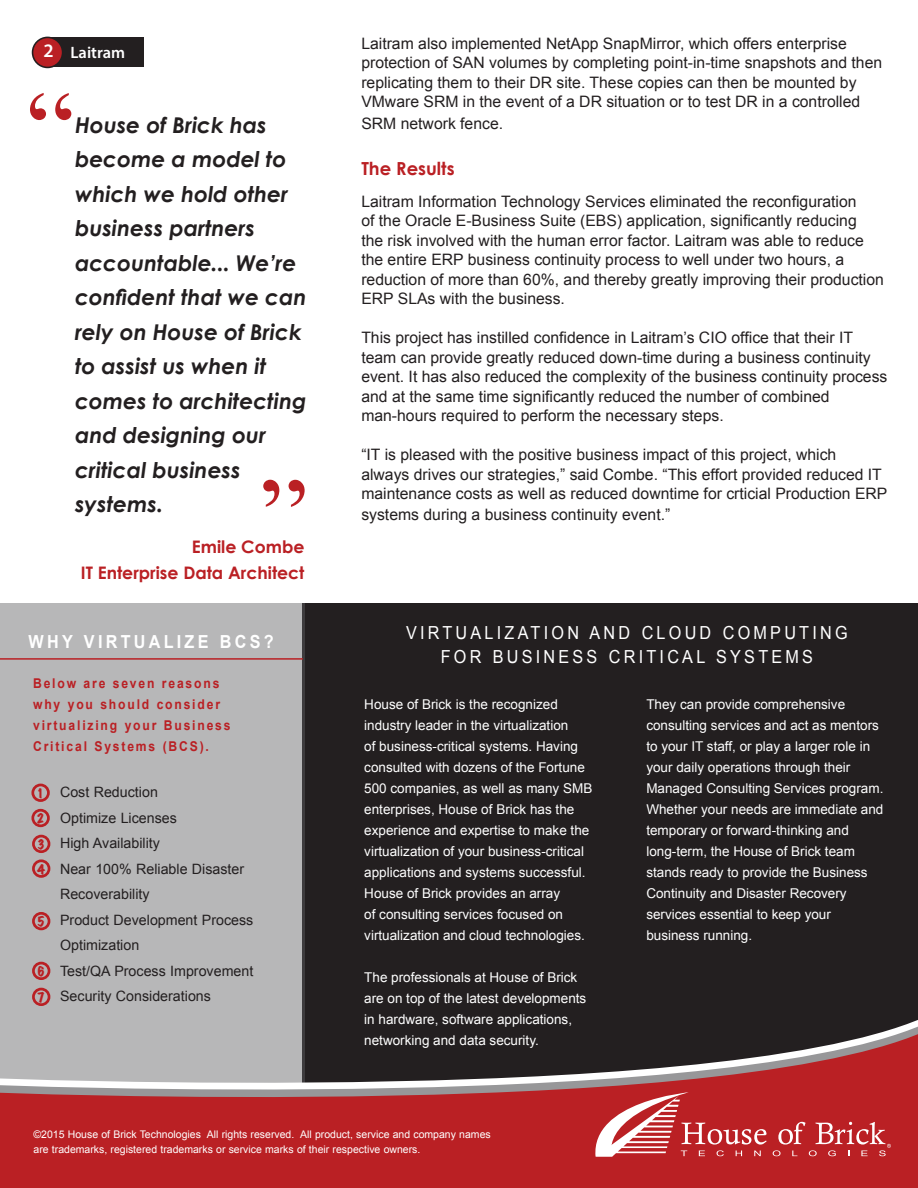
<style>
.page{position:relative;width:918px;height:1188px;background:#fff}
.page>*{position:absolute;margin:0;border:0;box-sizing:border-box;transform-origin:0 0}
.t1{font:108px "Times New Roman";color:#ba2024}
.t2{font:italic 700 21.75px/34.5px "Century Gothic";color:#231f20}
.Document_Information{font:600 19.05px "Myriad Pro";color:#fff}
.t3{font:18px "Arial";letter-spacing:.2em;color:#fff;scale:.9 1}
.t4{font:700 18px "Arial";letter-spacing:.2em;color:#fff;scale:.9 1}
.Body_2{font:700 18px "Century Gothic";color:#ba2024}
.t5{font:700 17.25px/25.5px "Century Gothic";color:#ba2024;text-align:right}
.Document_Information-2{font:600 16.5px "Myriad Pro";color:#fff}
.Body_2-2{font:15.75px/19.5px "Arial";color:#231f20}
.t6{font:14.25px/25.5px "Arial";color:#231f20}
.t7{font:13.5px/21px "Arial";color:#fff}
.t8{font:700 13.5px/21px "Arial";letter-spacing:.15em;color:#ba2024;scale:.9 1}
.t9{font:expanded 11.85px "Marker Felt";color:#ba2024}
.t10{font:10.5px/15px "Arial";color:#fff}
</style>
<div class="page">
<div style="left:302px;top:603px;width:616px;height:485px;background:#231f20"></div>
<div style="left:0;top:603px;width:304px;height:567px;background:#b7b7b8"></div>
<hr style="left:0;top:658px;width:303px;height:2px;background:#ba2024">
<svg style="left:0;top:1023px;width:918px;height:165px;fill:#ba2024"></svg>
<div style="left:50px;top:37px;width:93px;height:30px;background:#231f20"></div>
<div style="left:33px;top:37px;width:30px;height:30px;background:#ba2024;border-radius:50%"></div>
<div style="left:32px;top:37px;width:31px;height:31px;border:2px solid #231f20;border-radius:50%"></div>
<svg style="left:595px;top:1092px;width:172px;height:65px"></svg>
<svg style="left:773px;top:1122px;width:118px;height:34px;background:#c6474a"></svg>
<div style="left:31px;top:784px;width:19px;height:18px;border:3px solid #ba2024;border-radius:50%"></div>
<div style="left:31px;top:809px;width:19px;height:18px;border:3px solid #ba2024;border-radius:50%"></div>
<div style="left:32px;top:835px;width:18px;height:18px;border:3px solid #ba2024;border-radius:50%"></div>
<div style="left:32px;top:859px;width:18px;height:19px;border:3px solid #ba2024;border-radius:50%"></div>
<div style="left:32px;top:912px;width:18px;height:18px;border:3px solid #ba2024;border-radius:50%"></div>
<div style="left:32px;top:962px;width:18px;height:18px;border:3px solid #ba2024;border-radius:50%"></div>
<div style="left:32px;top:988px;width:18px;height:18px;border:3px solid #ba2024;border-radius:50%"></div>
<p class="Document_Information" style="left:43px;top:38px;width:12px">2</p>
<p class="Document_Information-2" style="left:70px;top:42px;width:56px">Laitram</p>
<p class="t1" style="left:26px;top:57px;width:49px">“</p>
<p class="t2" style="left:75px;top:107px;width:233px">House of Brick has become a model to which we hold other business partners accountable... We’re confident that we can rely on House of Brick to assist us when it comes to architecting and designing our critical business systems.</p>
<p class="t1" style="left:308px;top:543px;width:49px;rotate:-180deg">“</p>
<p class="t5" style="left:81px;top:534px;width:225px">Emile Combe<br>IT Enterprise Data Architect</p>
<p class="t4" style="left:29px;top:629px;width:274px">WHY VIRTUALIZE BCS?</p>
<p class="t8" style="left:33px;top:673px;width:209px">Below are seven reasons why you should consider</p>
<p class="t8" style="left:33px;top:715px;width:221px">virtualizing your Business<br>Critical Systems (BCS).</p>
<p class="t6" style="left:60px;top:780px;width:99px">Cost Reduction</p>
<p class="t6" style="left:60px;top:805px;width:118px">Optimize Licenses</p>
<p class="t6" style="left:60px;top:831px;width:101px">High Availability</p>
<p class="t6" style="left:60px;top:856px;width:186px">Near 100% Reliable Disaster<br>Recoverability</p>
<p class="t6" style="left:60px;top:907px;width:195px">Product Development Process<br>Optimization</p>
<p class="t6" style="left:60px;top:958px;width:195px">Test/QA Process Improvement</p>
<p class="t6" style="left:60px;top:984px;width:152px">Security Considerations</p>
<p class="t9" style="left:36px;top:784px;width:9px">1</p>
<p class="t9" style="left:36px;top:809px;width:9px">2</p>
<p class="t9" style="left:37px;top:835px;width:9px">3</p>
<p class="t9" style="left:37px;top:860px;width:9px">4</p>
<p class="t9" style="left:37px;top:912px;width:9px">5</p>
<p class="t9" style="left:37px;top:962px;width:9px">6</p>
<p class="t9" style="left:37px;top:988px;width:9px">7</p>
<p class="Body_2-2" style="left:361px;top:34px;width:522px">Laitram also implemented NetApp SnapMirror, which offers enterprise protection of SAN volumes by completing point-in-time snapshots and then replicating them to their DR site. These copies can then be mounted by VMware SRM in the event of a DR situation or to test DR in a controlled</p>
<p class="Body_2-2" style="left:361px;top:114px;width:143px">SRM network fence.</p>
<p class="Body_2" style="left:361px;top:157px;width:95px">The Results</p>
<p class="Body_2-2" style="left:361px;top:192px;width:524px">Laitram Information Technology Services eliminated the reconfiguration<br>of the Oracle E-Business Suite (EBS) application, significantly reducing<br>the risk involved with the human error factor. Laitram was able to reduce the entire ERP business continuity process to well under two hours, a reduction of more than 60%, and thereby greatly improving their production ERP SLAs with the business.</p>
<p class="Body_2-2" style="left:361px;top:328px;width:528px">This project has instilled confidence in Laitram’s CIO office that their IT team can provide greatly reduced down-time during a business continuity event. It has also reduced the complexity of the business continuity process and at the same time significantly reduced the number of combined man-hours required to perform the necessary steps.</p>
<p class="Body_2-2" style="left:361px;top:445px;width:528px">“IT is pleased with the positive business impact of this project, which always drives our strategies,” said Combe. “This effort provided reduced IT maintenance costs as well as reduced downtime for crticial Production ERP</p>
<p class="Body_2-2" style="left:361px;top:505px;width:310px">systems during a business continuity event.”</p>
<p class="t3" style="left:406px;top:620px;width:492px">VIRTUALIZATION AND CLOUD COMPUTING</p>
<p class="t3" style="left:441px;top:644px;width:415px">FOR BUSINESS CRITICAL SYSTEMS</p>
<p class="t7" style="left:364px;top:694px;width:230px">House of Brick is the recognized industry leader in the virtualization<br>of business-critical systems. Having consulted with dozens of the Fortune 500 companies, as well as many SMB enterprises, House of Brick has the experience and expertise to make the virtualization of your business-critical applications and systems successful.<br>House of Brick provides an array<br>of consulting services focused on</p>
<p class="t7" style="left:364px;top:925px;width:222px">virtualization and cloud technologies.</p>
<p class="t7" style="left:364px;top:967px;width:224px">The professionals at House of Brick are on top of the latest developments in hardware, software applications, networking and data security.</p>
<p class="t7" style="left:646px;top:694px;width:200px">They can provide comprehensive</p>
<p class="t7" style="left:646px;top:715px;width:234px">consulting services and act as mentors to your IT staff, or play a larger role in your daily operations through their</p>
<p class="t7" style="left:646px;top:778px;width:239px">Managed Consulting Services program.<br>Whether your needs are immediate and</p>
<p class="t7" style="left:646px;top:820px;width:204px">temporary or forward-thinking and</p>
<p class="t7" style="left:646px;top:841px;width:223px">long-term, the House of Brick team stands ready to provide the Business<br>Continuity and Disaster Recovery</p>
<p class="t7" style="left:646px;top:904px;width:186px">services essential to keep your business running.</p>
<p class="t10" style="left:34px;top:1127px;width:459px">©2015 House of Brick Technologies All rights reserved. All product, service and company names are trademarks, registered trademarks or service marks of their respective owners.</p>
</div>
